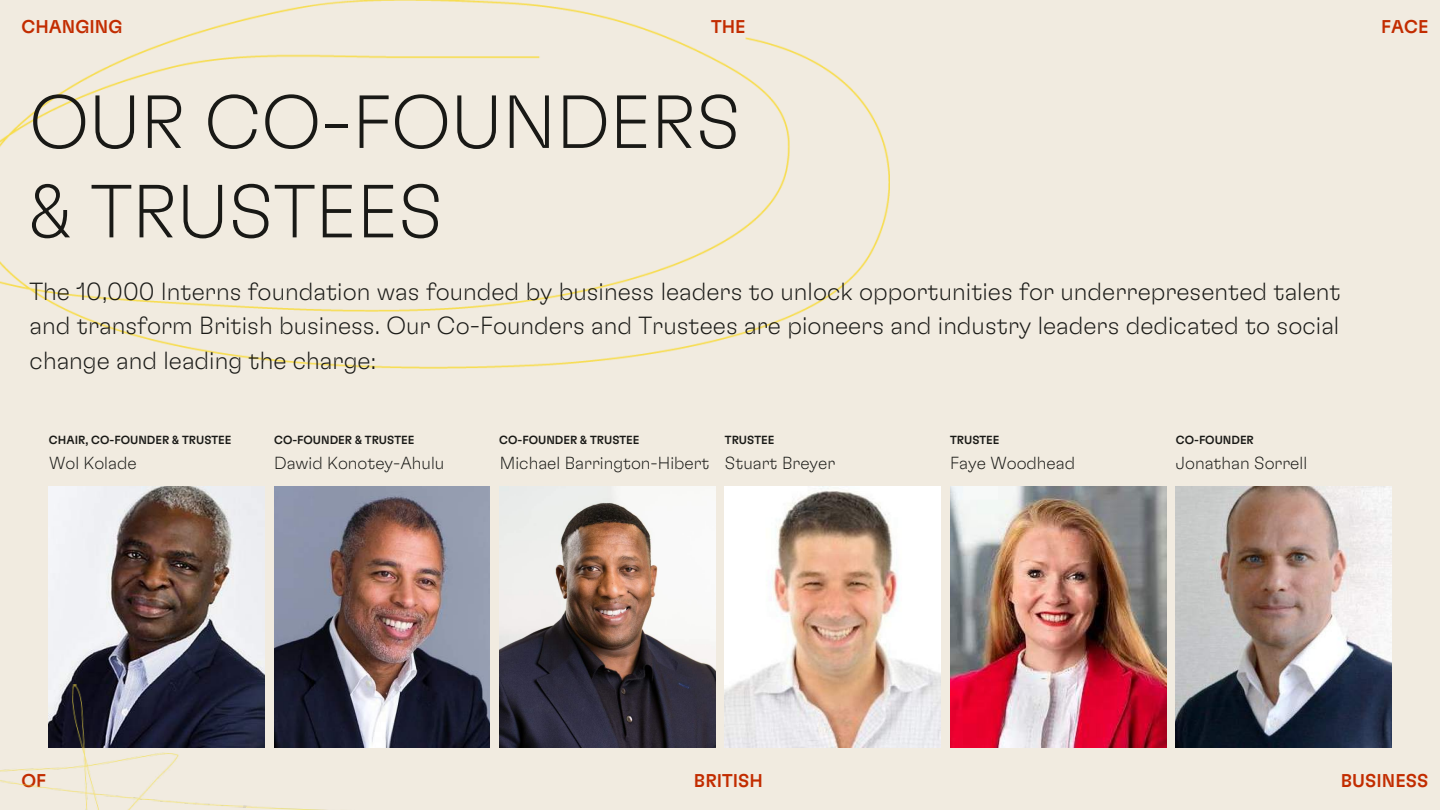
<style>
.page{position:relative;width:1440px;height:810px;background:#f1ebe0}
.page>*{position:absolute;margin:0;border:0;box-sizing:border-box;transform-origin:0 0}
.t1{font:100 75px/89.4px "GT Flexa";color:#191916}
.t2{font:100 24.75px/34.3px "GT Flexa";color:#191916;text-align:justify}
.t3{font:500 18.52px "GT Flexa";color:#c22c00}
.t4{font:100 17.48px "GT Flexa";color:#191916}
.t5{font:500 11.77px "GT Flexa";color:#191916}
</style>
<div class="page">
<img style="left:49px;top:487px;width:215px;height:189px">
<img style="left:274px;top:487px;width:216px;height:260px">
<img style="left:500px;top:487px;width:215px;height:260px">
<img style="left:725px;top:487px;width:215px;height:260px">
<img style="left:951px;top:487px;width:215px;height:260px">
<img style="left:1176px;top:487px;width:215px;height:260px">
<img style="left:0;top:0;width:890px;height:369px">
<img style="left:0;top:676px;width:454px;height:134px">
<p class="t3" style="left:21px;top:18px;width:103px">CHANGING</p>
<p class="t3" style="left:711px;top:18px;width:36px">THE</p>
<h1 class="t1" style="left:30px;top:81px;width:713px">OUR CO-FOUNDERS &amp; TRUSTEES</h1>
<p class="t2" style="left:30px;top:275px;width:1313px">The 10,000 Interns foundation was founded by business leaders to unlock opportunities for underrepresented talent and transform British business. Our Co-Founders and Trustees are pioneers and industry leaders dedicated to social change and leading the charge:</p>
<p class="t5" style="left:49px;top:435px;width:184px">CHAIR, CO-FOUNDER &amp; TRUSTEE</p>
<p class="t5" style="left:274px;top:435px;width:142px">CO-FOUNDER &amp; TRUSTEE</p>
<p class="t5" style="left:499px;top:435px;width:142px">CO-FOUNDER &amp; TRUSTEE</p>
<p class="t5" style="left:725px;top:435px;width:51px">TRUSTEE</p>
<p class="t5" style="left:950px;top:435px;width:51px">TRUSTEE</p>
<p class="t5" style="left:1176px;top:435px;width:80px">CO-FOUNDER</p>
<p class="t4" style="left:49px;top:455px;width:89px">Wol Kolade</p>
<p class="t4" style="left:274px;top:455px;width:172px">Dawid Konotey-Ahulu</p>
<p class="t4" style="left:500px;top:455px;width:337px">Michael Barrington-Hibert Stuart Breyer</p>
<p class="t4" style="left:950px;top:455px;width:126px">Faye Woodhead</p>
<p class="t4" style="left:1176px;top:455px;width:133px">Jonathan Sorrell</p>
<p class="t3" style="left:1381px;top:18px;width:49px">FACE</p>
<p class="t3" style="left:21px;top:772px;width:26px">OF</p>
<p class="t3" style="left:694px;top:772px;width:71px">BRITISH</p>
<p class="t3" style="left:1341px;top:772px;width:89px">BUSINESS</p>
</div>
